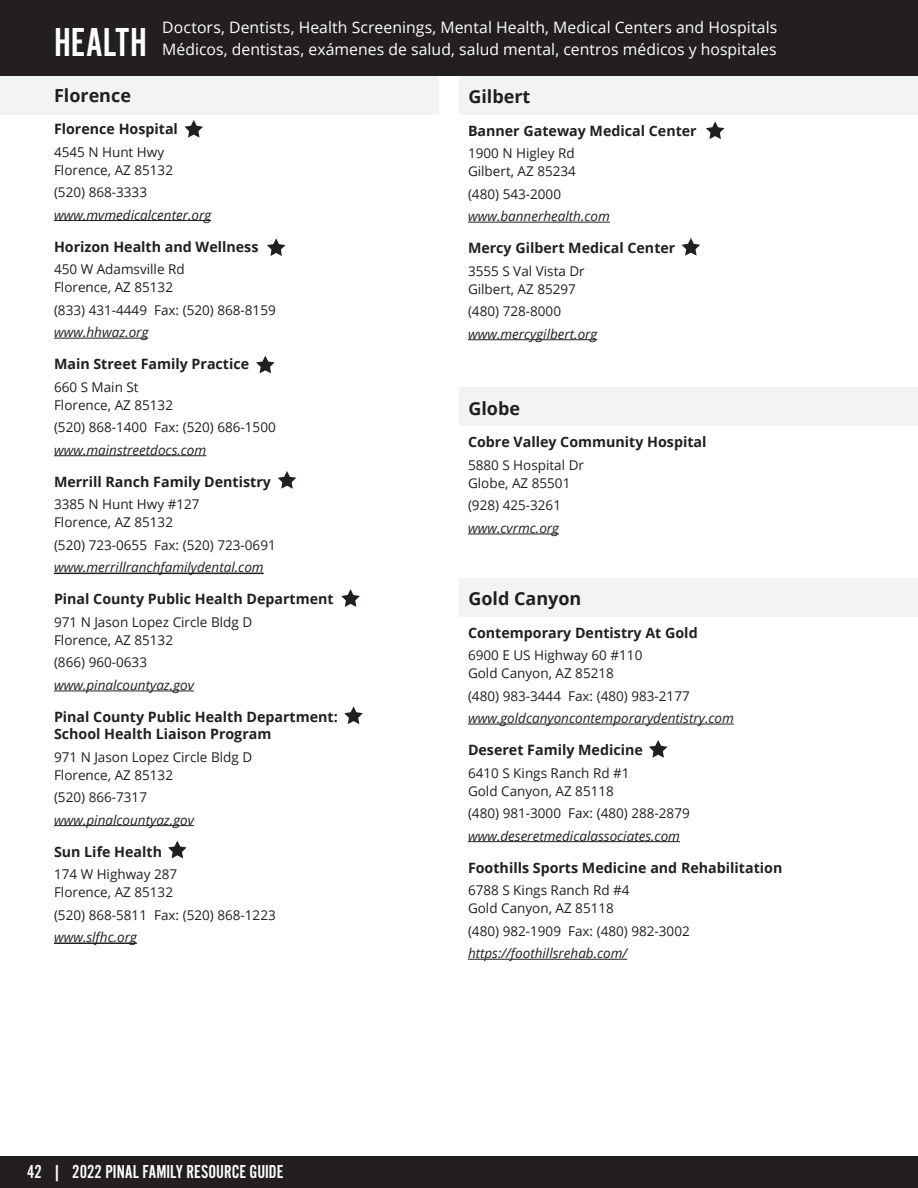
<style>
.page{position:relative;width:918px;height:1188px;background:#fff}
.page>*{position:absolute;margin:0;border:0;box-sizing:border-box;transform-origin:0 0}
.Section{font:42px "Alternate Got No 2 D";color:#fff}
.t1{font:19.5px "Alternate Got No 2 D";color:#fff}
.City{font:700 18px "Open Sans";color:#231f20}
.t2{font:15.75px "Open Sans";letter-spacing:.005em;color:#fff}
.listing{font:700 14.25px/17.1px "Open Sans";color:#231f20}
.listing-2{font:13.5px/18px "Open Sans";color:#231f20}
.listing-3{font:italic 13.5px "Open Sans";color:#231f20}
.s1{font-style:italic}
</style>
<div class="page">
<div style="left:0;top:1156px;width:918px;height:32px;background:#231f20"></div>
<div style="left:459px;top:76px;width:459px;height:39px;background:#f2f3f4"></div>
<div style="left:459px;top:388px;width:459px;height:38px;background:#f2f3f4"></div>
<div style="left:459px;top:578px;width:459px;height:38px;background:#f2f3f4"></div>
<div style="left:0;top:76px;width:438px;height:39px;background:#f2f3f4"></div>
<div style="left:0;top:0;width:918px;height:76px;background:#231f20"></div>
<hr style="left:468px;top:222px;width:142px;height:1px;background:#231f20">
<hr style="left:468px;top:339px;width:129px;height:1px;background:#231f20">
<hr style="left:468px;top:534px;width:91px;height:1px;background:#231f20">
<hr style="left:468px;top:724px;width:266px;height:1px;background:#231f20">
<hr style="left:468px;top:841px;width:212px;height:1px;background:#231f20">
<hr style="left:468px;top:959px;width:159px;height:1px;background:#231f20">
<hr style="left:54px;top:220px;width:157px;height:1px;background:#231f20">
<hr style="left:54px;top:338px;width:94px;height:1px;background:#231f20">
<hr style="left:54px;top:455px;width:152px;height:1px;background:#231f20">
<hr style="left:54px;top:573px;width:210px;height:1px;background:#231f20">
<hr style="left:54px;top:691px;width:140px;height:1px;background:#231f20">
<hr style="left:54px;top:825px;width:140px;height:1px;background:#231f20">
<hr style="left:54px;top:942px;width:83px;height:2px;background:#231f20">
<svg style="left:184px;top:120px;width:19px;height:18px"></svg>
<svg style="left:706px;top:121px;width:19px;height:18px"></svg>
<svg style="left:682px;top:238px;width:18px;height:18px"></svg>
<svg style="left:649px;top:740px;width:18px;height:18px"></svg>
<svg style="left:267px;top:238px;width:19px;height:18px"></svg>
<svg style="left:256px;top:356px;width:19px;height:17px"></svg>
<svg style="left:278px;top:471px;width:18px;height:18px"></svg>
<svg style="left:341px;top:589px;width:19px;height:18px"></svg>
<svg style="left:344px;top:706px;width:19px;height:18px"></svg>
<svg style="left:168px;top:841px;width:19px;height:17px"></svg>
<p class="Section" style="left:54px;top:20px;width:94px">HEALTH</p>
<p class="t2" style="left:162px;top:16px;width:617px">Doctors, Dentists, Health Screenings, Mental Health, Medical Centers and Hospitals</p>
<p class="t2" style="left:162px;top:39px;width:616px">Médicos, dentistas, exámenes de salud, salud mental, centros médicos y hospitales</p>
<p class="City" style="left:54px;top:83px;width:79px">Florence</p>
<p class="listing" style="left:54px;top:120px;width:126px">Florence Hospital</p>
<p class="listing-2" style="left:54px;top:142px;width:121px">4545 N Hunt Hwy<br>Florence, AZ 85132</p>
<p class="listing-2" style="left:54px;top:183px;width:95px">(520) 868-3333</p>
<p class="listing-3" style="left:54px;top:205px;width:159px">www.mvmedicalcenter.org</p>
<p class="listing" style="left:54px;top:238px;width:206px">Horizon Health and Wellness</p>
<p class="listing-2" style="left:54px;top:260px;width:132px">450 W Adamsville Rd<br>Florence, AZ 85132</p>
<p class="listing-2" style="left:54px;top:298px;width:223px;line-height:22.5px">(833) 431-4449 Fax: (520) 868-8159 <span class="s1">www.hhwaz.org</span></p>
<p class="listing" style="left:54px;top:355px;width:197px">Main Street Family Practice</p>
<p class="listing-2" style="left:54px;top:377px;width:121px">660 S Main St<br>Florence, AZ 85132</p>
<p class="listing-2" style="left:54px;top:418px;width:223px">(520) 868-1400 Fax: (520) 686-1500</p>
<p class="listing-3" style="left:54px;top:441px;width:154px">www.mainstreetdocs.com</p>
<p class="listing" style="left:54px;top:473px;width:218px">Merrill Ranch Family Dentistry</p>
<p class="listing-2" style="left:54px;top:495px;width:147px">3385 N Hunt Hwy #127<br>Florence, AZ 85132</p>
<p class="listing-2" style="left:54px;top:536px;width:223px">(520) 723-0655 Fax: (520) 723-0691</p>
<p class="listing-3" style="left:54px;top:558px;width:211px">www.merrillranchfamilydental.com</p>
<p class="listing" style="left:54px;top:590px;width:281px">Pinal County Public Health Department</p>
<p class="listing-2" style="left:54px;top:613px;width:200px">971 N Jason Lopez Circle Bldg D<br>Florence, AZ 85132</p>
<p class="listing-2" style="left:54px;top:653px;width:95px">(866) 960-0633</p>
<p class="listing-3" style="left:54px;top:676px;width:141px">www.pinalcountyaz.gov</p>
<p class="listing" style="left:54px;top:708px;width:285px">Pinal County Public Health Department:<br>School Health Liaison Program</p>
<p class="listing-2" style="left:54px;top:747px;width:200px">971 N Jason Lopez Circle Bldg D<br>Florence, AZ 85132</p>
<p class="listing-2" style="left:54px;top:788px;width:95px">(520) 866-7317</p>
<p class="listing-3" style="left:54px;top:810px;width:141px">www.pinalcountyaz.gov</p>
<p class="listing" style="left:54px;top:843px;width:110px">Sun Life Health</p>
<p class="listing-2" style="left:54px;top:865px;width:125px">174 W Highway 287<br>Florence, AZ 85132</p>
<p class="listing-2" style="left:54px;top:903px;width:223px;line-height:22.5px">(520) 868-5811 Fax: (520) 868-1223 <span class="s1">www.slfhc.org</span></p>
<h2 class="t1" style="left:27px;top:1162px;width:258px">42 | 2022 PINAL FAMILY RESOURCE GUIDE</h2>
<p class="City" style="left:468px;top:84px;width:64px">Gilbert</p>
<p class="listing" style="left:468px;top:122px;width:230px">Banner Gateway Medical Center</p>
<p class="listing-2" style="left:468px;top:144px;width:109px">1900 N Higley Rd<br>Gilbert, AZ 85234</p>
<p class="listing-2" style="left:468px;top:184px;width:95px">(480) 543-2000</p>
<p class="listing-3" style="left:468px;top:207px;width:143px">www.bannerhealth.com</p>
<p class="listing" style="left:468px;top:239px;width:209px">Mercy Gilbert Medical Center</p>
<p class="listing-2" style="left:468px;top:261px;width:118px">3555 S Val Vista Dr<br>Gilbert, AZ 85297</p>
<p class="listing-2" style="left:468px;top:302px;width:95px">(480) 728-8000</p>
<p class="listing-3" style="left:468px;top:325px;width:131px">www.mercygilbert.org</p>
<p class="City" style="left:468px;top:396px;width:53px">Globe</p>
<p class="listing" style="left:468px;top:433px;width:240px">Cobre Valley Community Hospital</p>
<p class="listing-2" style="left:468px;top:456px;width:118px">5880 S Hospital Dr<br>Globe, AZ 85501</p>
<p class="listing-2" style="left:468px;top:496px;width:95px">(928) 425-3261</p>
<p class="listing-3" style="left:468px;top:519px;width:93px">www.cvrmc.org</p>
<p class="City" style="left:468px;top:586px;width:115px">Gold Canyon</p>
<p class="listing" style="left:468px;top:623px;width:231px">Contemporary Dentistry At Gold</p>
<p class="listing-2" style="left:468px;top:646px;width:176px">6900 E US Highway 60 #110<br>Gold Canyon, AZ 85218</p>
<p class="listing-2" style="left:468px;top:686px;width:223px">(480) 983-3444 Fax: (480) 983-2177</p>
<p class="listing-3" style="left:468px;top:709px;width:267px">www.goldcanyoncontemporarydentistry.com</p>
<p class="listing" style="left:468px;top:741px;width:176px">Deseret Family Medicine</p>
<p class="listing-2" style="left:468px;top:763px;width:163px">6410 S Kings Ranch Rd #1<br>Gold Canyon, AZ 85118</p>
<p class="listing-2" style="left:468px;top:804px;width:223px">(480) 981-3000 Fax: (480) 288-2879</p>
<p class="listing-3" style="left:468px;top:826px;width:214px">www.deseretmedicalassociates.com</p>
<p class="listing" style="left:468px;top:859px;width:316px">Foothills Sports Medicine and Rehabilitation</p>
<p class="listing-2" style="left:468px;top:881px;width:163px">6788 S Kings Ranch Rd #4<br>Gold Canyon, AZ 85118</p>
<p class="listing-2" style="left:468px;top:919px;width:223px;line-height:22.5px">(480) 982-1909 Fax: (480) 982-3002 <span class="s1">https://foothillsrehab.com/</span></p>
</div>
